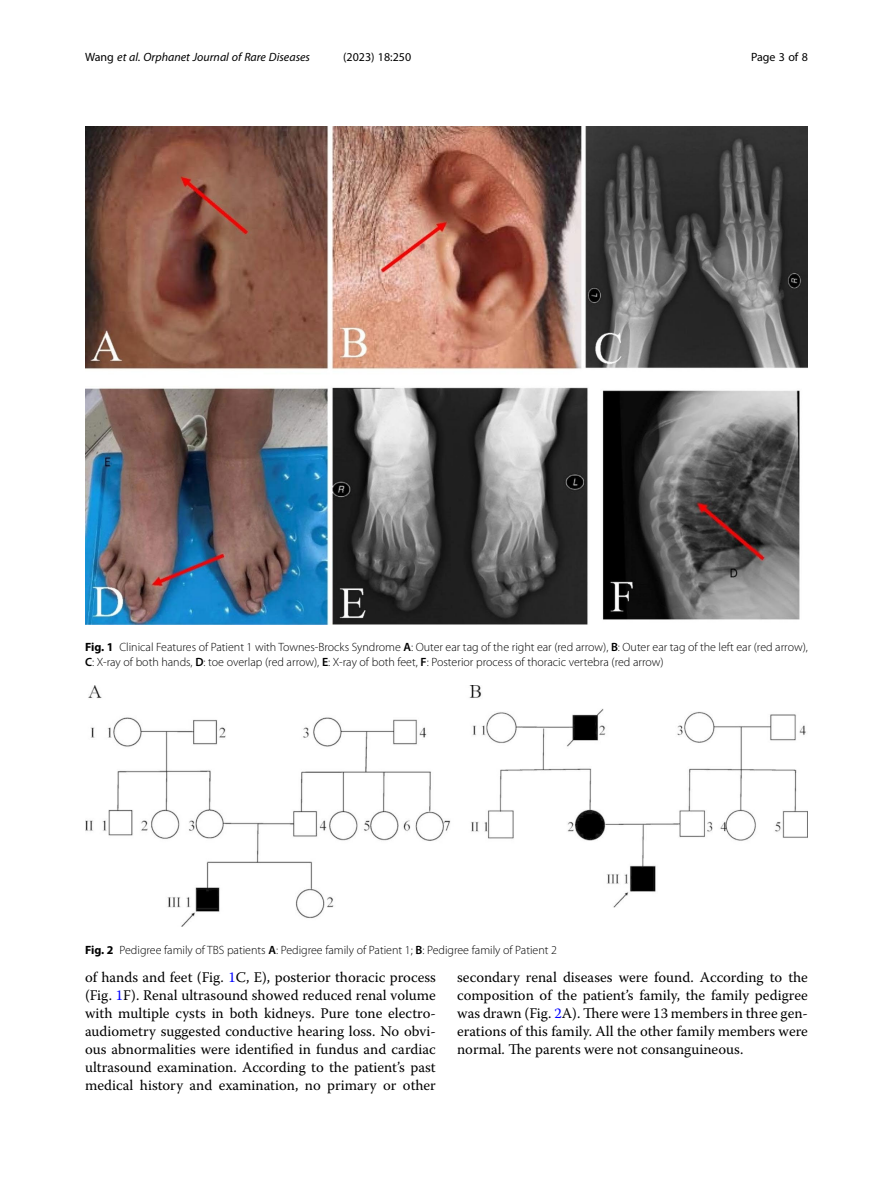
<style>
.page{position:relative;width:893px;height:1191px;background:#fff}
.page>*{position:absolute;margin:0;border:0;box-sizing:border-box;transform-origin:0 0}
.Formalpara_RuninHead{font:14.7px/18px "Warnock Pro";color:#000;text-align:justify}
.Figure_Caption{font:300 12px/15px "Myriad Pro";color:#000}
.t1{font:italic 12px "Myriad Pro";color:#000}
.t2{font:12px "Myriad Pro";color:#000}
.s1{font-style:normal}
.s2{font-weight:700}
.s3{font-weight:600}
.s4{color:#00f}
</style>
<div class="page">
<img style="left:85px;top:685px;width:723px;height:241px">
<img style="left:85px;top:126px;width:723px;height:498px">
<p class="t1" style="left:85px;top:50px;width:226px"><span class="s1">Wang</span> et al. Orphanet Journal of Rare Diseases</p>
<p class="t2" style="left:343px;top:50px;width:70px">(2023) 18:250</p>
<p class="t2" style="left:751px;top:50px;width:58px">Page 3 of 8</p>
<p class="Figure_Caption" style="left:85px;top:640px;width:724px"><span class="s2">Fig. 1</span> Clinical Features of Patient 1 with Townes-Brocks Syndrome <span class="s3">A</span>: Outer ear tag of the right ear (red arrow), <span class="s3">B</span>: Outer ear tag of the left ear (red arrow),<br><span class="s3">C</span>: X-ray of both hands, <span class="s3">D</span>: toe overlap (red arrow), <span class="s3">E</span>: X-ray of both feet, <span class="s3">F</span>: Posterior process of thoracic vertebra (red arrow)</p>
<p class="Figure_Caption" style="left:85px;top:942px;width:473px"><span class="s2">Fig. 2</span> Pedigree family of TBS patients <span class="s3">A</span>: Pedigree family of Patient 1; <span class="s3">B</span>: Pedigree family of Patient 2</p>
<p class="Formalpara_RuninHead" style="left:85px;top:968px;width:352px">of hands and feet (Fig. <span class="s4">1</span>C, E), posterior thoracic process (Fig. <span class="s4">1</span>F). Renal ultrasound showed reduced renal volume with multiple cysts in both kidneys. Pure tone electro&shy;audiometry suggested conductive hearing loss. No obvi&shy;ous abnormalities were identified in fundus and cardiac ultrasound examination. According to the patient’s past medical history and examination, no primary or other</p>
<p class="Formalpara_RuninHead" style="left:457px;top:968px;width:352px">secondary renal diseases were found. According to the composition of the patient’s family, the family pedigree was drawn (Fig. <span class="s4">2</span>A). There were 13 members in three gen&shy;erations of this family. All the other family members were normal. The parents were not consanguineous.</p>
</div>
